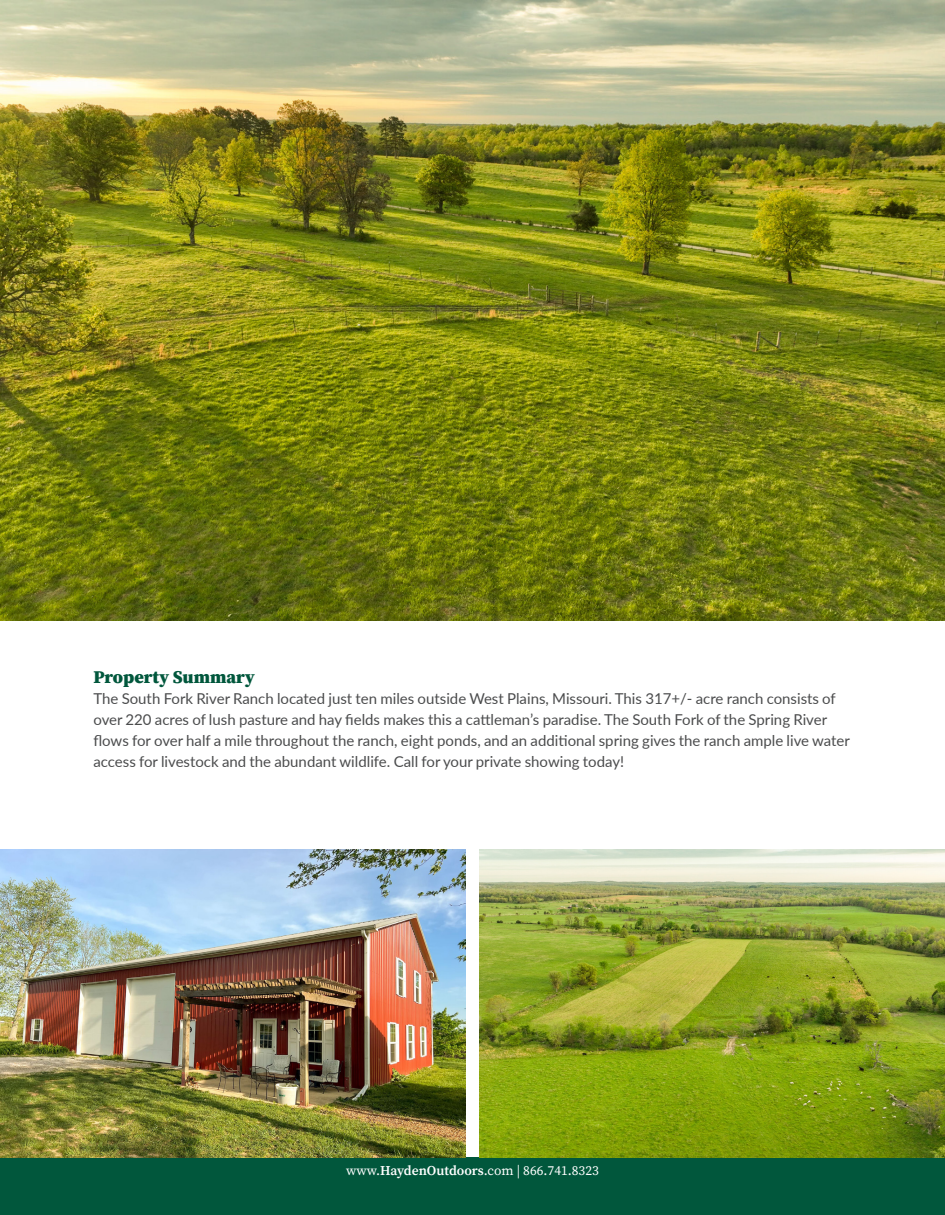
<style>
.page{position:relative;width:945px;height:1215px;background:#fff}
.page>*{position:absolute;margin:0;border:0;box-sizing:border-box;transform-origin:0 0}
.t1{font:900 18px "Source Serif Pro";color:#01573c}
.Description_Paragraph{font:15px/21px "Lato";color:#4b4c4d}
.t2{font:13.5px "Source Serif Pro";color:#fff}
.s1{font-weight:600}
</style>
<div class="page">
<div style="left:0;top:1158px;width:945px;height:57px;background:#01573c"></div>
<img style="left:0;top:0;width:945px;height:621px">
<img style="left:0;top:850px;width:466px;height:308px">
<img style="left:479px;top:850px;width:466px;height:308px">
<p class="t1" style="left:93px;top:664px;width:163px">Property Summary</p>
<p class="Description_Paragraph" style="left:93px;top:687px;width:758px">The South Fork River Ranch located just ten miles outside West Plains, Missouri. This 317+/- acre ranch consists of over 220 acres of lush pasture and hay fields makes this a cattleman’s paradise. The South Fork of the Spring River flows for over half a mile throughout the ranch, eight ponds, and an additional spring gives the ranch ample live water access for livestock and the abundant wildlife. Call for your private showing today!</p>
<p class="t2" style="left:346px;top:1161px;width:254px">www.<span class="s1">HaydenOutdoors</span>.com | 866.741.8323</p>
</div>
